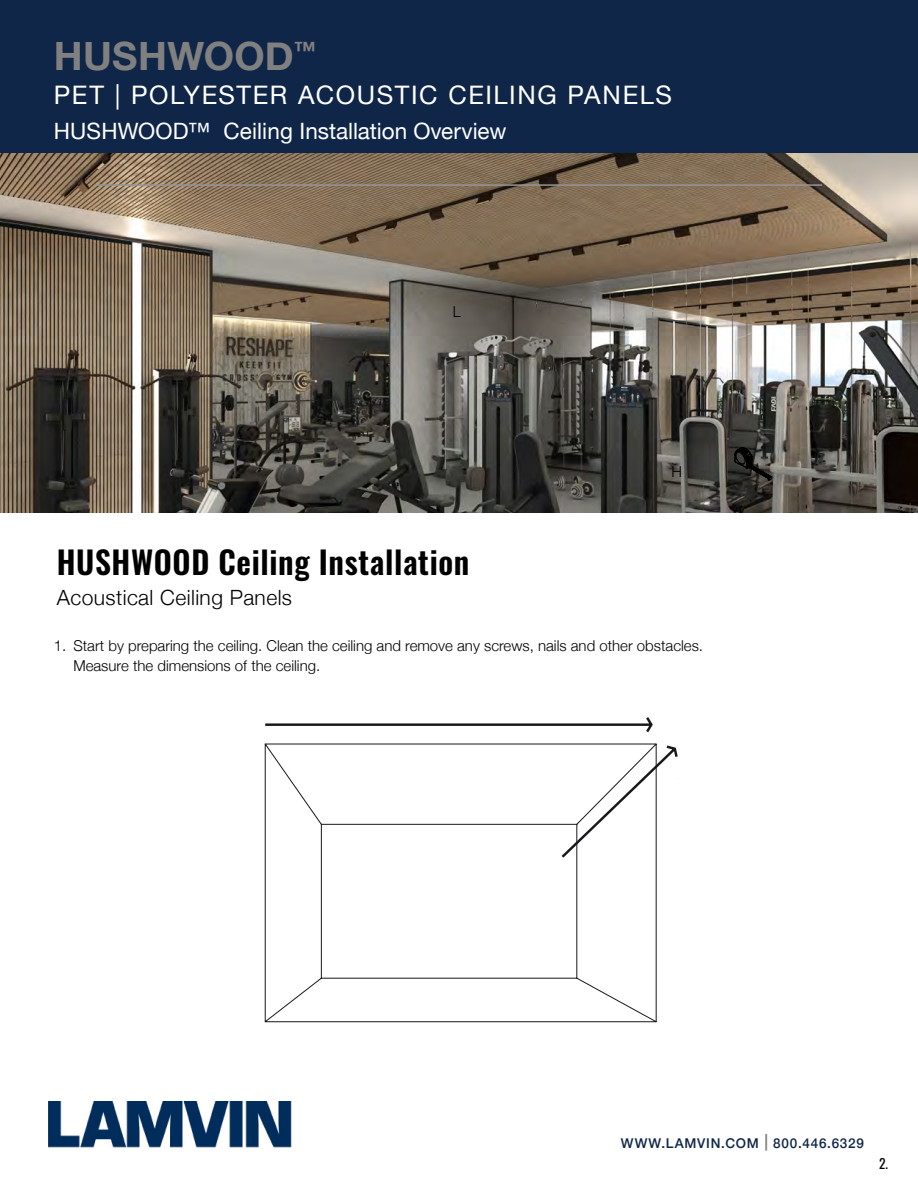
<style>
.page{position:relative;width:918px;height:1188px;background:#fff}
.page>*{position:absolute;margin:0;border:0;box-sizing:border-box;transform-origin:0 0}
.t1{font:700 39px "Helvetica Neue";letter-spacing:.005em;color:#808080}
.t2{font:600 31.5px "Oswald";letter-spacing:.02em;color:#000}
.t3{font:25.5px "Helvetica Neue";letter-spacing:.065em;color:#fff}
.t4{font:22.5px "Helvetica Neue";color:#fff}
.t5{font:300 21px "Helvetica Neue";letter-spacing:.02em;color:#000}
.t6{font:300 15px/19.5px "Helvetica Neue";color:#000}
.t7{font:500 13.5px "Helvetica Neue";letter-spacing:.06em;color:#102648}
.t8{font:13.5px "Oswald";color:#000}
.s1{font-size:16.5px;color:#808080}
</style>
<div class="page">
<div style="left:0;top:0;width:918px;height:156px;background:#102648"></div>
<img style="left:49px;top:1102px;width:243px;height:46px">
<img style="left:0;top:153px;width:918px;height:360px">
<hr style="left:96px;top:184px;width:726px;height:2px;background:#939598">
<svg style="left:265px;top:860px;width:392px;height:162px"></svg>
<svg style="left:264px;top:717px;width:414px;height:143px"></svg>
<svg style="left:735px;top:447px;width:37px;height:34px"></svg>
<h1 class="t1" style="left:54px;top:25px;width:264px">HUSHWOOD<sup>™</sup></h1>
<h3 class="t3" style="left:54px;top:77px;width:620px">PET | POLYESTER ACOUSTIC CEILING PANELS</h3>
<h3 class="t4" style="left:54px;top:115px;width:454px">HUSHWOOD™ Ceiling Installation Overview</h3>
<p class="t6" style="left:453px;top:301px;width:10px">L</p>
<p class="t6" style="left:671px;top:461px;width:12px">H</p>
<h2 class="t2" style="left:57px;top:546px;width:414px">HUSHWOOD Ceiling Installation</h2>
<h3 class="t5" style="left:57px;top:581px;width:237px">Acoustical Ceiling Panels</h3>
<p class="t6" style="left:73px;top:635px;width:631px;text-indent:-20px">1. Start by preparing the ceiling. Clean the ceiling and remove any screws, nails and other obstacles.<br>Measure the dimensions of the ceiling.</p>
<p class="t7" style="left:621px;top:1133px;width:245px">WWW.LAMVIN.COM <span class="s1">|</span> 800.446.6329</p>
<p class="t8" style="left:879px;top:1152px;width:10px">2.</p>
</div>
